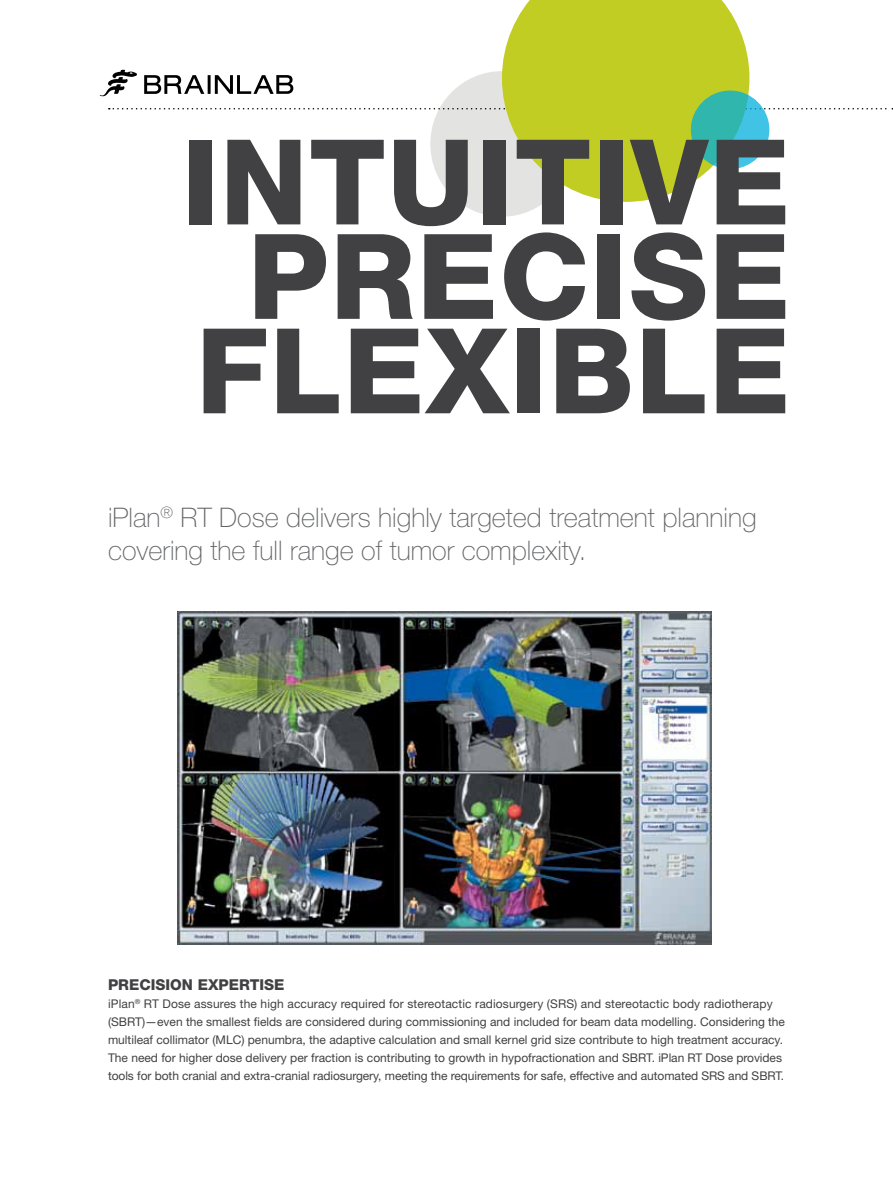
<style>
.page{position:relative;width:893px;height:1188px;background:#fff}
.page>*{position:absolute;margin:0;border:0;box-sizing:border-box;transform-origin:0 0}
.t1{font:800 118.5px/94.5px "Helvetica Neue";letter-spacing:.01em;color:#414042;text-align:center}
.t2{font:100 27px/33px "Helvetica Neue";color:#636466}
.t3{font:800 15px "Helvetica Neue";color:#414042}
.t4{font:12px/18px "Helvetica Neue";color:#414042}
</style>
<div class="page">
<div style="left:430px;top:71px;width:144px;height:146px;background:#e3e3e2;border-radius:50%"></div>
<svg style="left:109px;top:108px;width:784px;height:2px"></svg>
<svg style="left:502px;top:0;width:247px;height:202px;background:#c9d241"></svg>
<svg style="left:691px;top:91px;width:78px;height:78px;background:#37bbc2"></svg>
<svg style="left:100px;top:70px;width:37px;height:27px"></svg>
<svg style="left:144px;top:75px;width:149px;height:19px"></svg>
<img style="left:178px;top:611px;width:533px;height:333px">
<h1 class="t1" style="left:182px;top:135px;width:610px">INTUITIVE<br>PRECISE<br>FLEXIBLE</h1>
<h2 class="t2" style="left:108px;top:501px;width:650px">iPlan<sup>®</sup> RT Dose delivers highly targeted treatment planning covering the full range of tumor complexity.</h2>
<p class="t3" style="left:108px;top:976px;width:178px">PRECISION EXPERTISE</p>
<p class="t4" style="left:108px;top:995px;width:678px">iPlan<sup>®</sup> RT Dose assures the high accuracy required for stereotactic radiosurgery (SRS) and stereotactic body radiotherapy (SBRT)—even the smallest fields are considered during commissioning and included for beam data modelling. Considering the multileaf collimator (MLC) penumbra, the adaptive calculation and small kernel grid size contribute to high treatment accuracy.<br>The need for higher dose delivery per fraction is contributing to growth in hypofractionation and SBRT. iPlan RT Dose provides tools for both cranial and extra-cranial radiosurgery, meeting the requirements for safe, effective and automated SRS and SBRT.</p>
</div>
